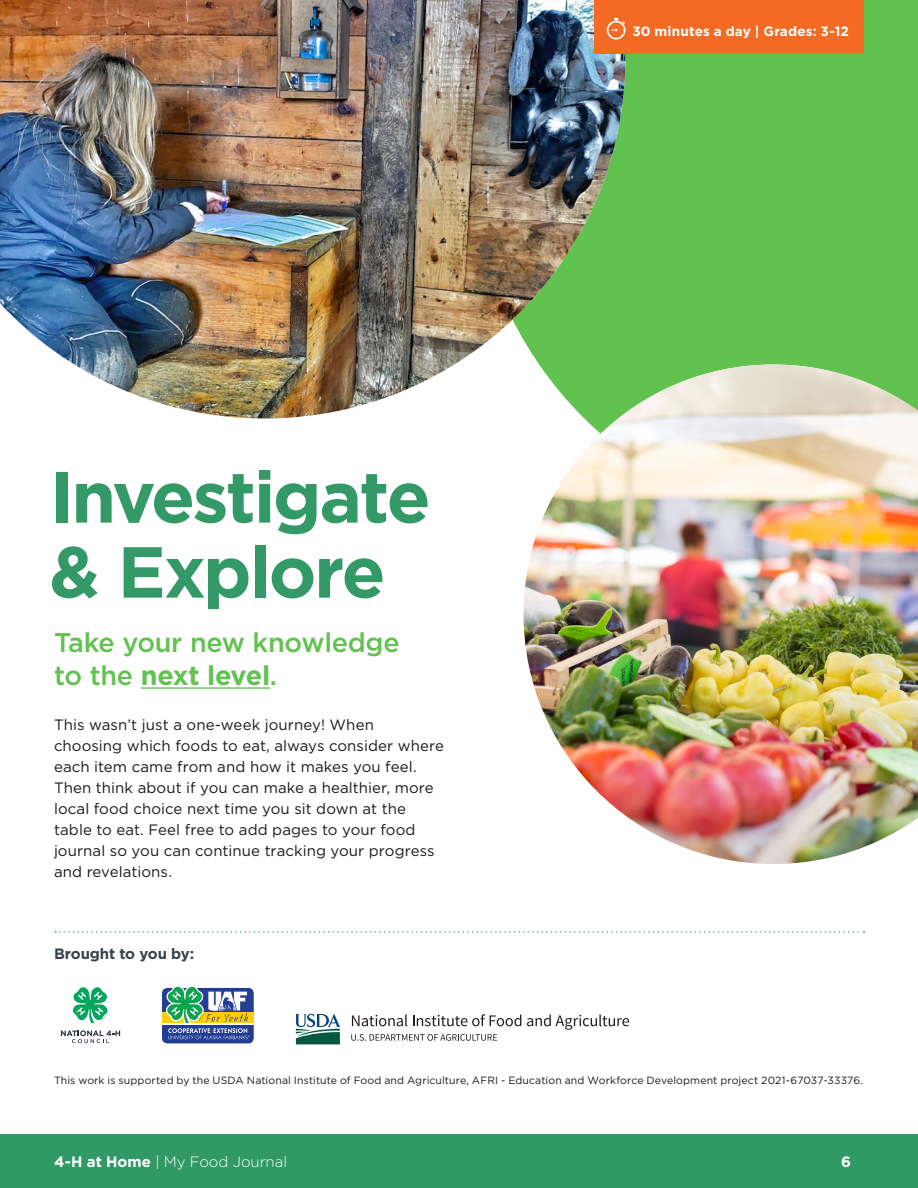
<style>
.page{position:relative;width:918px;height:1188px;background:#fff}
.page>*{position:absolute;margin:0;border:0;box-sizing:border-box;transform-origin:0 0}
.t1{font:700 72px/75px "Gotham";letter-spacing:-.035em;color:#396}
.t2{font:500 27px/33px "Gotham";letter-spacing:-.01em;color:#61c250}
.t3{font:15px/21px "Gotham";letter-spacing:.005em;color:#1a1a1a}
.t4{font:300 15px "Gotham";letter-spacing:-.005em;color:#fff}
.t5{font:700 15px "Gotham";letter-spacing:-.01em;color:#37424a}
.t6{font:700 15px "Gotham";color:#fff}
.t7{font:700 13.5px "Gotham";letter-spacing:.01em;color:#fff}
.t8{font:10.5px "Gotham";letter-spacing:.01em;color:#1a1a1a}
.s1{font-weight:700}
</style>
<div class="page">
<div style="left:626px;top:0;width:292px;height:364px;background:#61c250"></div>
<img style="left:0;top:0;width:626px;height:418px">
<hr style="left:141px;top:687px;width:129px;height:2px;background:#61c250">
<svg style="left:55px;top:931px;width:810px;height:2px"></svg>
<svg style="left:61px;top:1030px;width:59px;height:13px"></svg>
<svg style="left:73px;top:987px;width:35px;height:36px"></svg>
<div style="left:594px;top:0;width:270px;height:54px;background:#f26a24"></div>
<svg style="left:607px;top:18px;width:19px;height:21px"></svg>
<img style="left:524px;top:364px;width:394px;height:500px">
<svg style="left:162px;top:986px;width:92px;height:57px"></svg>
<svg style="left:352px;top:1015px;width:55px;height:11px"></svg>
<svg style="left:413px;top:1014px;width:108px;height:12px"></svg>
<svg style="left:527px;top:1015px;width:102px;height:15px"></svg>
<svg style="left:351px;top:1034px;width:146px;height:7px"></svg>
<svg style="left:295px;top:1014px;width:45px;height:30px"></svg>
<div style="left:0;top:1134px;width:918px;height:54px;background:#319966"></div>
<h1 class="t1" style="left:50px;top:459px;width:383px">Investigate &amp; Explore</h1>
<h2 class="t2" style="left:54px;top:626px;width:347px">Take your new knowledge to the <span class="s1">next level</span>.</h2>
<p class="t3" style="left:54px;top:714px;width:392px">This wasn’t just a one-week journey! When choosing which foods to eat, always consider where each item came from and how it makes you feel.<br>Then think about if you can make a healthier, more local food choice next time you sit down at the table to eat. Feel free to add pages to your food journal so you can continue tracking your progress and revelations.</p>
<p class="t5" style="left:54px;top:944px;width:141px">Brought to you by:</p>
<p class="t7" style="left:632px;top:22px;width:218px">30 minutes a day | Grades: 3-12</p>
<p class="t8" style="left:54px;top:1073px;width:811px">This work is supported by the USDA National Institute of Food and Agriculture, AFRI - Education and Workforce Development project 2021-67037-33376.</p>
<p class="t4" style="left:54px;top:1152px;width:235px"><span class="s1">4-H at Home</span> | My Food Journal</p>
<p class="t6" style="left:841px;top:1152px;width:11px">6</p>
</div>
